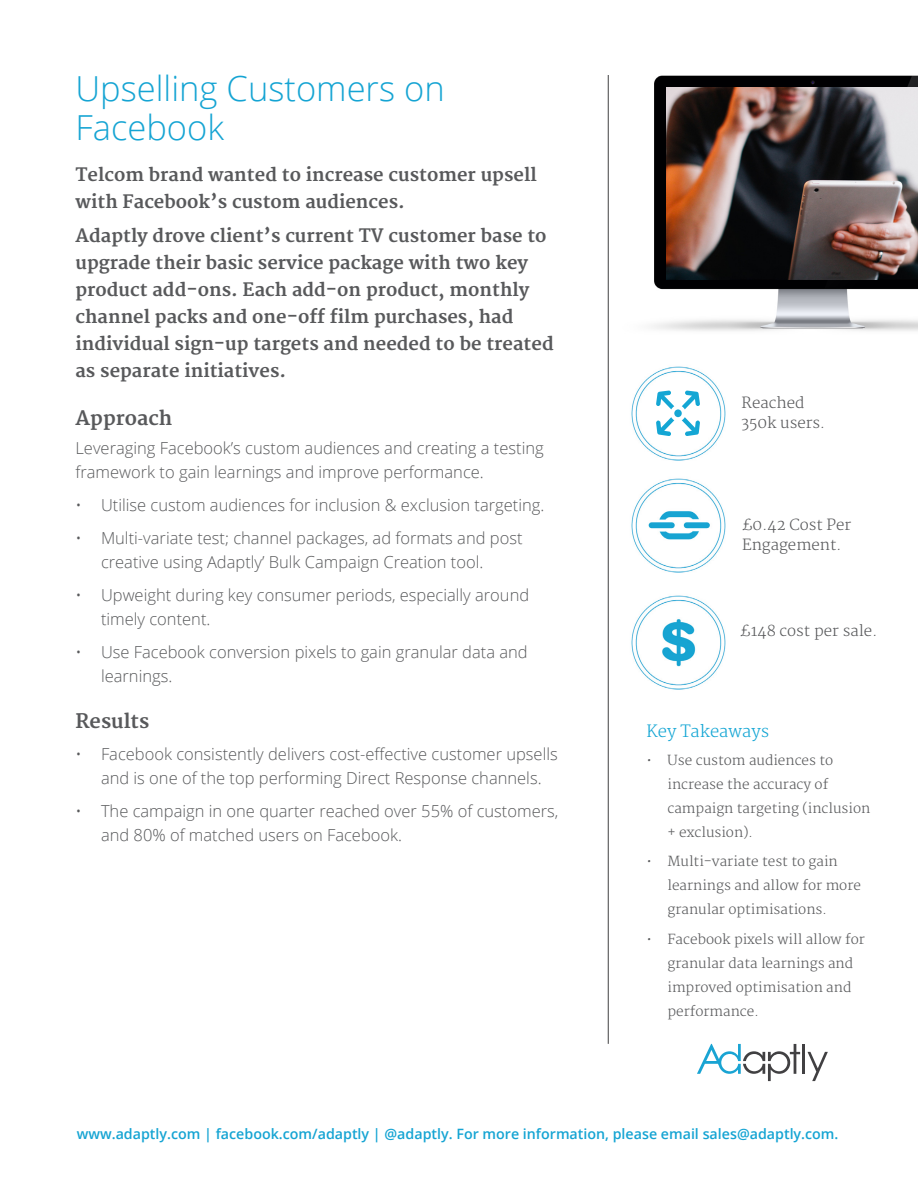
<style>
.page{position:relative;width:918px;height:1188px;background:#fff}
.page>*{position:absolute;margin:0;border:0;box-sizing:border-box;transform-origin:0 0}
.t1{font:300 34.5px/39px "Open Sans";color:#15a4d3}
.t2{font:700 19.5px "Merriweather";color:#58595b}
.t3{font:700 18px/27px "Merriweather";color:#58595b}
.t4{font:300 16.5px/24px "Open Sans";color:#58595b}
.t5{font:300 16.5px "Merriweather";color:#12a5d4}
.t6{font:300 15px/19.5px "Merriweather";color:#58595b}
.t7{font:600 14.25px "Open Sans";color:#15a4d3}
.t8{font:300 13.5px/24px "Merriweather";color:#58595b}
</style>
<div class="page">
<img style="left:652px;top:75px;width:266px;height:256px">
<hr style="left:802px;top:1044px;width:3px;height:30px;background:#414042">
<svg style="left:808px;top:1052px;width:20px;height:29px"></svg>
<svg style="left:697px;top:1044px;width:103px;height:37px"></svg>
<hr style="left:608px;top:75px;width:1px;height:969px;background:#414042">
<img style="left:631px;top:366px;width:95px;height:95px">
<img style="left:631px;top:478px;width:95px;height:95px">
<img style="left:631px;top:595px;width:95px;height:95px">
<img style="left:642px;top:490px;width:71px;height:72px;border-radius:36px">
<img style="left:654px;top:618px;width:50px;height:50px">
<svg style="left:682px;top:390px;width:18px;height:19px"></svg>
<svg style="left:656px;top:390px;width:18px;height:19px"></svg>
<svg style="left:682px;top:417px;width:18px;height:19px"></svg>
<svg style="left:656px;top:417px;width:18px;height:19px"></svg>
<div style="left:674px;top:409px;width:8px;height:8px;background:#14a6d4;border-radius:50%"></div>
<img style="left:666px;top:87px;width:252px;height:192px">
<h1 class="t1" style="left:76px;top:68px;width:371px">Upselling Customers on<br>Facebook</h1>
<p class="t3" style="left:76px;top:162px;width:463px">Telcom brand wanted to increase customer upsell with Facebook’s custom audiences.</p>
<p class="t3" style="left:76px;top:223px;width:480px">Adaptly drove client’s current TV customer base to upgrade their basic service package with two key product add-ons. Each add-on product, monthly channel packs and one-off film purchases, had individual sign-up targets and needed to be treated as separate initiatives.</p>
<p class="t2" style="left:76px;top:407px;width:98px">Approach</p>
<p class="t4" style="left:76px;top:435px;width:470px">Leveraging Facebook’s custom audiences and creating a testing framework to gain learnings and improve performance.</p>
<p class="t4" style="left:76px;top:492px;width:470px">• Utilise custom audiences for inclusion &amp; exclusion targeting.</p>
<p class="t4" style="left:101px;top:525px;width:423px;text-indent:-25px">• Multi-variate test; channel packages, ad formats and post creative using Adaptly’ Bulk Campaign Creation tool.</p>
<p class="t4" style="left:101px;top:582px;width:430px;text-indent:-25px">• Upweight during key consumer periods, especially around timely content.</p>
<p class="t4" style="left:101px;top:639px;width:428px;text-indent:-25px">• Use Facebook conversion pixels to gain granular data and learnings.</p>
<p class="t2" style="left:76px;top:710px;width:75px">Results</p>
<p class="t4" style="left:76px;top:741px;width:484px;text-align:center">• Facebook consistently delivers cost-effective customer upsells and is one of the top performing Direct Response channels.</p>
<p class="t4" style="left:101px;top:798px;width:459px;text-indent:-25px">• The campaign in one quarter reached over 55% of customers, and 80% of matched users on Facebook.</p>
<p class="t6" style="left:742px;top:394px;width:85px">Reached<br>350k users.</p>
<p class="t6" style="left:742px;top:516px;width:111px">£0.42 Cost Per<br>Engagement.</p>
<p class="t6" style="left:740px;top:621px;width:139px">£148 cost per sale.</p>
<p class="t5" style="left:646px;top:721px;width:124px">Key Takeaways</p>
<p class="t8" style="left:668px;top:749px;width:204px;text-indent:-21px">• Use custom audiences to increase the accuracy of campaign targeting (inclusion + exclusion).</p>
<p class="t8" style="left:668px;top:850px;width:195px;text-indent:-21px">• Multi-variate test to gain learnings and allow for more granular optimisations.</p>
<p class="t8" style="left:668px;top:928px;width:199px;text-indent:-21px">• Facebook pixels will allow for granular data learnings and improved optimisation and performance.</p>
<p class="t7" style="left:77px;top:1124px;width:763px">www.adaptly.com | facebook.com/adaptly | @adaptly. For more information, please email sales@adaptly.com.</p>
</div>
